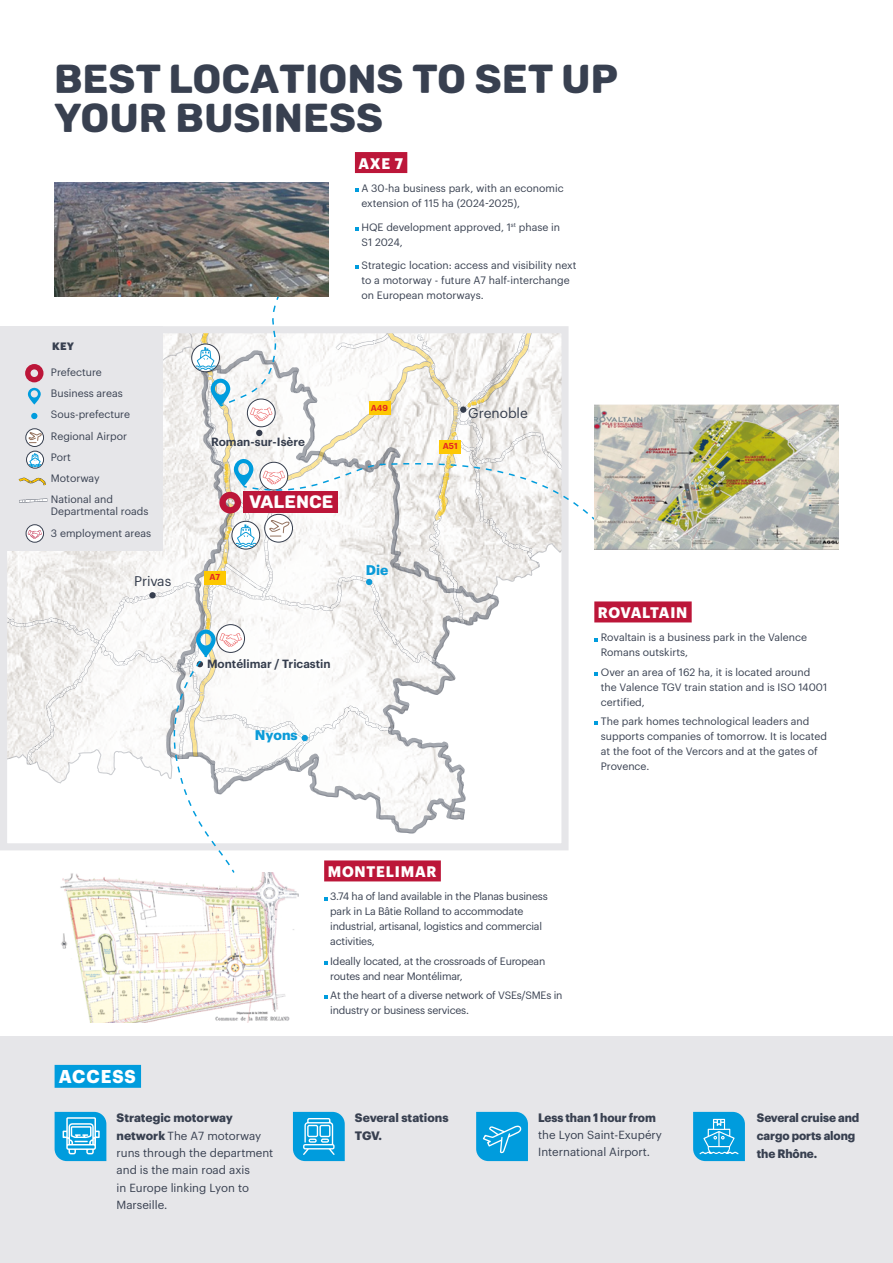
<style>
.page{position:relative;width:893px;height:1263px;background:#fff}
.page>*{position:absolute;margin:0;border:0;box-sizing:border-box;transform-origin:0 0}
.t1{font:700 40.5px/39px "Cunia";color:#384050}
.t2{font:700 18.15px "Graphik";letter-spacing:.055em;color:#fff;scale:.96 1}
.t3{font:700 18px "Cunia";color:#fff}
.t4{font:700 15px "Graphik";letter-spacing:.055em;color:#fff;scale:.96 1}
.t5{font:700 15px "Graphik";letter-spacing:.03em;color:#fff;scale:.96 1}
.t6{font:13.8px "Graphik";color:#353d4d}
.t7{font:700 13.8px "Graphik";color:#0c9bd8}
.t8{font:700 12px/18px "Graphik";letter-spacing:-.01em;color:#384050}
.t9{font:600 11.7px "Graphik";color:#353d4d}
.t10{font:11.55px/17.2px "Graphik";color:#384050}
.t11{font:10.5px/15px "Graphik";color:#384050}
.t12{font:10.5px/15px "Graphik";letter-spacing:-.02em;color:#384050}
.t13{font:900 10.5px "Graphik";color:#384050}
.t14{font:600 8.55px "Graphik";color:#e52421}
.s1{font-weight:700;font-size:12px}
</style>
<div class="page">
<img style="left:55px;top:182px;width:273px;height:113px">
<div style="left:0;top:1036px;width:893px;height:227px;background:#e6e6e9"></div>
<svg style="left:55px;top:1112px;width:51px;height:49px;background:#39b2e4"></svg>
<svg style="left:476px;top:1112px;width:52px;height:49px;background:#1aa5df"></svg>
<svg style="left:293px;top:1112px;width:52px;height:49px;background:#2dade2"></svg>
<div style="left:355px;top:152px;width:52px;height:21px;background:#bc1639"></div>
<svg style="left:355px;top:188px;width:4px;height:4px"></svg>
<svg style="left:355px;top:227px;width:4px;height:4px"></svg>
<svg style="left:355px;top:265px;width:4px;height:4px"></svg>
<div style="left:594px;top:601px;width:98px;height:21px;background:#bc1639"></div>
<div style="left:324px;top:860px;width:117px;height:21px;background:#bc1639"></div>
<svg style="left:324px;top:897px;width:4px;height:3px"></svg>
<svg style="left:324px;top:961px;width:4px;height:4px"></svg>
<svg style="left:324px;top:995px;width:4px;height:4px"></svg>
<img style="left:60px;top:874px;width:239px;height:149px">
<svg style="left:693px;top:1112px;width:52px;height:49px;background:#22a8e1"></svg>
<div style="left:0;top:326px;width:163px;height:225px;background:#e6e6e9"></div>
<svg style="left:4px;top:295px;width:594px;height:579px"></svg>
<div style="left:55px;top:1065px;width:86px;height:23px;background:#009cdd"></div>
<img style="left:594px;top:405px;width:245px;height:145px">
<h1 class="t1" style="left:54px;top:60px;width:565px">BEST LOCATIONS TO SET UP<br>YOUR BUSINESS</h1>
<p class="t13" style="left:52px;top:338px;width:24px">KEY</p>
<p class="t11" style="left:51px;top:361px;width:81px;line-height:21.1px">Prefecture<br>Business areas<br>Sous-prefecture<br>Regional Airpor<br>Port<br>Motorway<br>National and</p>
<p class="t11" style="left:51px;top:500px;width:102px;line-height:21.1px">Departmental roads<br>3 employment areas</p>
<h3 class="t6" style="left:134px;top:571px;width:39px">Privas</h3>
<h3 class="t4" style="left:358px;top:151px;width:48px">AXE 7</h3>
<p class="t11" style="left:361px;top:180px;width:204px">A 30-ha business park, with an economic extension of 115 ha (2024-2025),</p>
<p class="t11" style="left:361px;top:218px;width:200px">HQE development approved, 1<sup>st</sup> phase in<br>S1 2024,</p>
<p class="t11" style="left:361px;top:257px;width:217px">Strategic location: access and visibility next to a motorway - future A7 half-interchange on European motorways.</p>
<p class="t9" style="left:211px;top:433px;width:95px">Roman-sur-Isère</p>
<p class="t14" style="left:209px;top:571px;width:12px">A7</p>
<h3 class="t3" style="left:249px;top:492px;width:86px">VALENCE</h3>
<p class="t9" style="left:207px;top:655px;width:125px">Montélimar / Tricastin</p>
<h3 class="t7" style="left:255px;top:725px;width:44px">Nyons</h3>
<p class="t14" style="left:371px;top:401px;width:19px">A49</p>
<h3 class="t7" style="left:366px;top:559px;width:24px">Die</h3>
<p class="t14" style="left:443px;top:440px;width:16px">A51</p>
<h3 class="t6" style="left:468px;top:402px;width:61px">Grenoble</h3>
<h3 class="t5" style="left:598px;top:601px;width:95px">ROVALTAIN</h3>
<p class="t11" style="left:601px;top:629px;width:208px">Rovaltain is a business park in the Valence<br>Romans outskirts,</p>
<p class="t11" style="left:601px;top:663px;width:228px">Over an area of 162 ha, it is located around the Valence TGV train station and is ISO 14001 certified,</p>
<p class="t11" style="left:601px;top:713px;width:228px">The park homes technological leaders and supports companies of tomorrow. It is located at the foot of the Vercors and at the gates of Provence.</p>
<h2 class="t2" style="left:59px;top:1062px;width:82px">ACCESS</h2>
<h3 class="t4" style="left:328px;top:860px;width:115px">MONTELIMAR</h3>
<p class="t12" style="left:330px;top:888px;width:219px">3.74 ha of land available in the Planas business park in La Bâtie Rolland to accommodate industrial, artisanal, logistics and commercial activities,</p>
<p class="t12" style="left:330px;top:952px;width:217px">Ideally located, at the crossroads of European routes and near Montélimar,</p>
<p class="t12" style="left:330px;top:987px;width:234px">At the heart of a diverse network of VSEs/SMEs in industry or business services.</p>
<p class="t8" style="left:117px;top:1107px;width:118px">Strategic motorway</p>
<p class="t10" style="left:117px;top:1126px;width:158px"><span class="s1">network</span> The A7 motorway runs through the department and is the main road axis<br>in Europe linking Lyon to<br>Marseille.</p>
<p class="t8" style="left:355px;top:1107px;width:95px">Several stations<br>TGV.</p>
<p class="t8" style="left:538px;top:1107px;width:119px">Less than 1 hour from</p>
<p class="t10" style="left:538px;top:1125px;width:125px">the Lyon Saint-Exupéry<br>International Airport.</p>
<p class="t8" style="left:757px;top:1107px;width:104px">Several cruise and cargo ports along the Rhône.</p>
</div>
